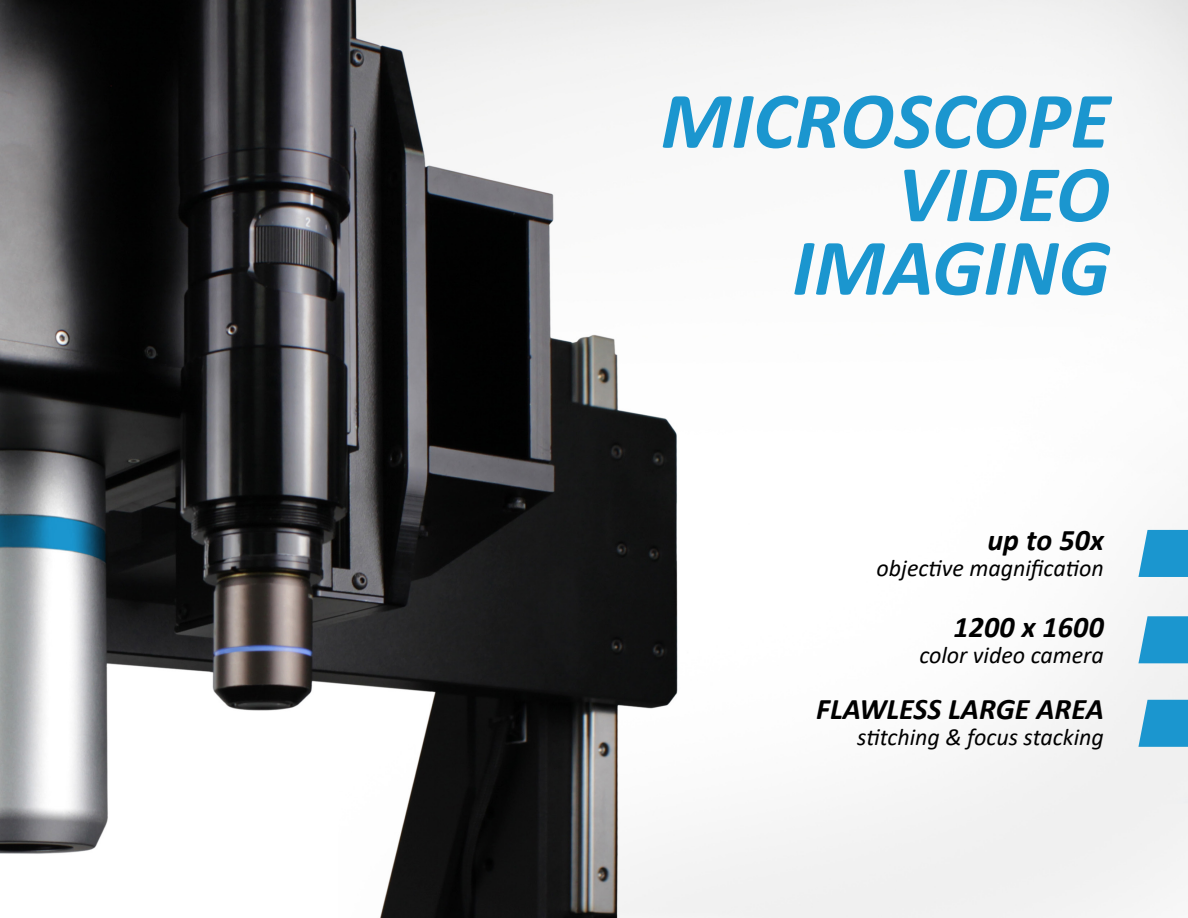
<style>
.page{position:relative;width:1188px;height:918px;background:#fff}
.page>*{position:absolute;margin:0;border:0;box-sizing:border-box;transform-origin:0 0}
.t1{font:italic 700 81px/73.5px "Calibri";color:#1b96cf;text-align:right}
.t2{font:italic 700 30px "Calibri";color:#000}
.t3{font:italic 24px "Calibri";color:#000}
</style>
<div class="page">
<img style="left:0;top:0;width:1188px;height:918px">
<svg style="left:1138px;top:530px;width:50px;height:47px;background:#319fd3"></svg>
<svg style="left:1138px;top:616px;width:50px;height:47px;background:#319fd2"></svg>
<svg style="left:1138px;top:700px;width:50px;height:47px;background:#309fd2"></svg>
<h1 class="t1" style="left:661px;top:81px;width:451px">MICROSCOPE<br>VIDEO<br>IMAGING</h1>
<p class="t2" style="left:987px;top:519px;width:118px">up to 50x</p>
<p class="t3" style="left:877px;top:551px;width:229px">objective magnification</p>
<p class="t2" style="left:953px;top:606px;width:152px">1200 x 1600</p>
<p class="t3" style="left:919px;top:638px;width:186px">color video camera</p>
<p class="t2" style="left:816px;top:688px;width:289px">FLAWLESS LARGE AREA</p>
<p class="t3" style="left:857px;top:720px;width:248px">stitching &amp; focus stacking</p>
</div>
